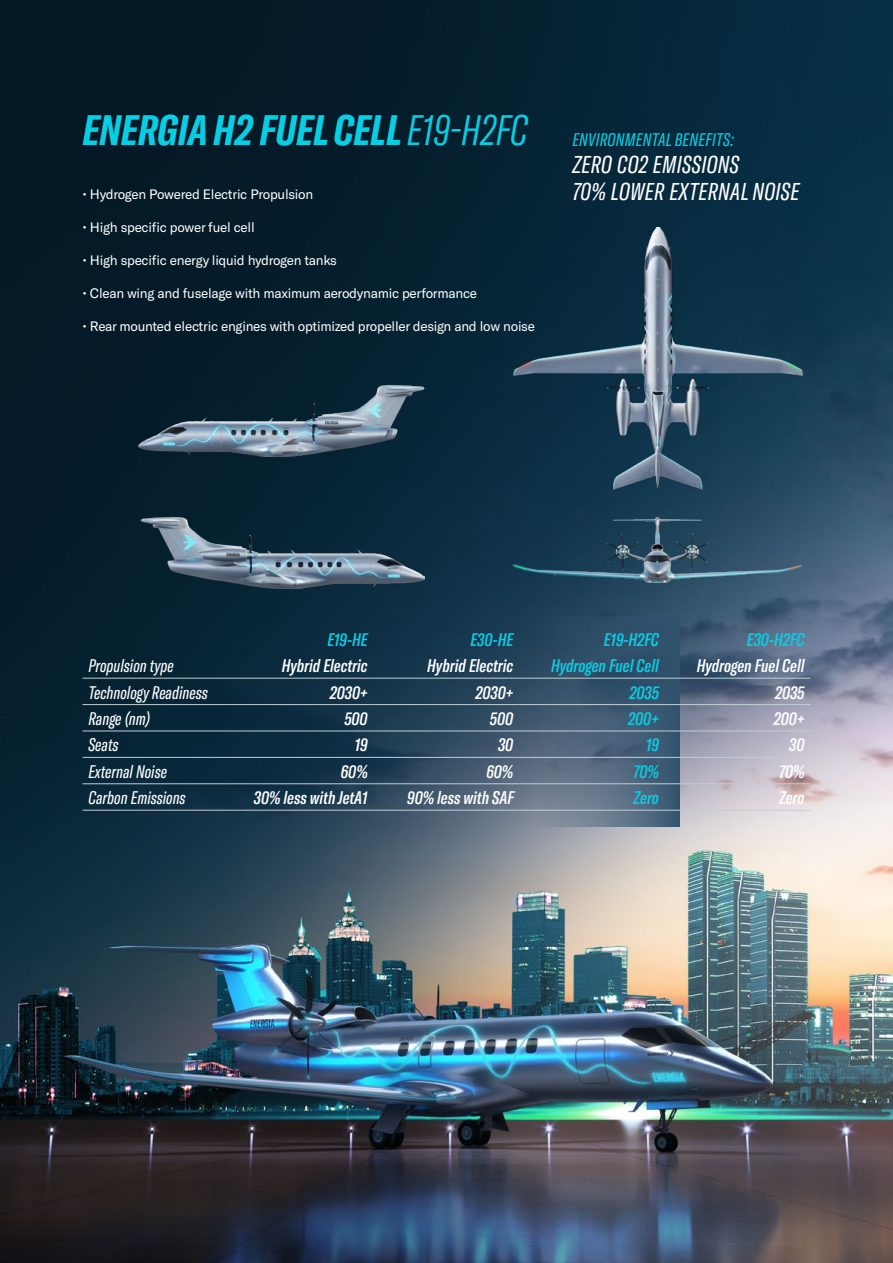
<style>
.page{position:relative;width:893px;height:1263px;background:#fff}
.page>*{position:absolute;margin:0;border:0;box-sizing:border-box;transform-origin:0 0}
.t1{font:italic 700 extra-condensed 42px "GT America";color:#08cee4}
.t2{font:italic extra-condensed 24px/27px "GT America";letter-spacing:.02em;color:#fff}
.t3{font:italic 500 extra-condensed 18px "GT America";color:#fff}
.t4{font:italic extra-condensed 18px "GT America";color:#fff}
.t5{font:italic 500 extra-condensed 18px "GT America";color:#08cee4}
.t6{font:italic extra-condensed 18px "GT America";letter-spacing:.02em;color:#08cee4}
.t7{font:13.5px "GT America";letter-spacing:-.02em;color:#fff}
.s1{font-weight:300}
</style>
<div class="page">
<img style="left:0;top:0;width:893px;height:1263px">
<svg style="left:535px;top:616px;width:144px;height:211px;background:#435d75"></svg>
<img style="left:140px;top:517px;width:284px;height:71px">
<img style="left:139px;top:385px;width:286px;height:72px">
<img style="left:512px;top:518px;width:290px;height:65px">
<img style="left:514px;top:228px;width:288px;height:261px">
<hr style="left:82px;top:678px;width:146px;height:1px;background:#c0ced5">
<hr style="left:228px;top:678px;width:146px;height:1px;background:#c0ced5">
<hr style="left:374px;top:678px;width:145px;height:1px;background:#c0ced5">
<hr style="left:519px;top:678px;width:146px;height:1px;background:#c0ced5">
<hr style="left:665px;top:678px;width:145px;height:1px;background:#c0ced5">
<hr style="left:82px;top:704px;width:146px;height:1px;background:#c0ced5">
<hr style="left:228px;top:704px;width:146px;height:1px;background:#c0ced5">
<hr style="left:374px;top:704px;width:145px;height:1px;background:#c0ced5">
<hr style="left:519px;top:704px;width:146px;height:1px;background:#c0ced5">
<hr style="left:665px;top:704px;width:145px;height:1px;background:#c0ced5">
<hr style="left:82px;top:731px;width:146px;height:1px;background:#c0ced5">
<hr style="left:228px;top:731px;width:146px;height:1px;background:#c0ced5">
<hr style="left:374px;top:731px;width:145px;height:1px;background:#c0ced5">
<hr style="left:519px;top:731px;width:146px;height:1px;background:#c0ced5">
<hr style="left:665px;top:731px;width:145px;height:1px;background:#c0ced5">
<hr style="left:82px;top:757px;width:146px;height:1px;background:#c0ced5">
<hr style="left:228px;top:757px;width:146px;height:1px;background:#c0ced5">
<hr style="left:374px;top:757px;width:145px;height:1px;background:#c0ced5">
<hr style="left:519px;top:757px;width:146px;height:1px;background:#c0ced5">
<hr style="left:665px;top:757px;width:145px;height:1px;background:#c0ced5">
<hr style="left:82px;top:783px;width:146px;height:1px;background:#c0ced5">
<hr style="left:228px;top:783px;width:146px;height:1px;background:#c0ced5">
<hr style="left:374px;top:783px;width:145px;height:1px;background:#c0ced5">
<hr style="left:519px;top:783px;width:146px;height:1px;background:#c0ced5">
<hr style="left:665px;top:783px;width:145px;height:1px;background:#c0ced5">
<hr style="left:82px;top:810px;width:146px;height:1px;background:#c0ced5">
<hr style="left:228px;top:810px;width:146px;height:1px;background:#c0ced5">
<hr style="left:374px;top:810px;width:145px;height:1px;background:#c0ced5">
<hr style="left:519px;top:810px;width:146px;height:1px;background:#c0ced5">
<hr style="left:665px;top:810px;width:145px;height:1px;background:#c0ced5">
<h1 class="t1" style="left:82px;top:104px;width:447px">ENERGIA H2 FUEL CELL <span class="s1">E19-H2FC</span></h1>
<p class="t7" style="left:82px;top:186px;width:232px">• Hydrogen Powered Electric Propulsion</p>
<p class="t7" style="left:82px;top:219px;width:174px">• High specific power fuel cell</p>
<p class="t7" style="left:82px;top:252px;width:256px">• High specific energy liquid hydrogen tanks</p>
<p class="t7" style="left:82px;top:285px;width:396px">• Clean wing and fuselage with maximum aerodynamic performance</p>
<p class="t7" style="left:82px;top:318px;width:454px">• Rear mounted electric engines with optimized propeller design and low noise</p>
<h3 class="t6" style="left:572px;top:129px;width:163px">ENVIRONMENTAL BENEFITS:</h3>
<h2 class="t2" style="left:572px;top:151px;width:228px">ZERO CO2 EMISSIONS<br>70% LOWER EXTERNAL NOISE</h2>
<h3 class="t5" style="left:327px;top:629px;width:42px">E19-HE</h3>
<h3 class="t5" style="left:470px;top:629px;width:44px">E30-HE</h3>
<h3 class="t5" style="left:604px;top:629px;width:57px">E19-H2FC</h3>
<h3 class="t5" style="left:747px;top:629px;width:59px">E30-H2FC</h3>
<h3 class="t4" style="left:89px;top:655px;width:87px">Propulsion type</h3>
<h3 class="t3" style="left:282px;top:655px;width:88px">Hybrid Electric</h3>
<h3 class="t3" style="left:427px;top:655px;width:88px">Hybrid Electric</h3>
<h3 class="t5" style="left:551px;top:655px;width:109px">Hydrogen Fuel Cell</h3>
<h3 class="t3" style="left:697px;top:655px;width:109px">Hydrogen Fuel Cell</h3>
<h3 class="t4" style="left:89px;top:682px;width:121px">Technology Readiness</h3>
<h3 class="t3" style="left:330px;top:682px;width:39px">2030+</h3>
<h3 class="t3" style="left:475px;top:682px;width:39px">2030+</h3>
<h3 class="t5" style="left:629px;top:682px;width:31px">2035</h3>
<h3 class="t3" style="left:775px;top:682px;width:31px">2035</h3>
<h3 class="t4" style="left:89px;top:708px;width:63px">Range (nm)</h3>
<h3 class="t3" style="left:344px;top:708px;width:25px">500</h3>
<h3 class="t3" style="left:490px;top:708px;width:25px">500</h3>
<h3 class="t5" style="left:628px;top:708px;width:32px">200+</h3>
<h3 class="t3" style="left:774px;top:708px;width:32px">200+</h3>
<h3 class="t4" style="left:89px;top:735px;width:32px">Seats</h3>
<h3 class="t3" style="left:355px;top:734px;width:14px">19</h3>
<h3 class="t3" style="left:498px;top:734px;width:17px">30</h3>
<h3 class="t5" style="left:646px;top:734px;width:14px">19</h3>
<h3 class="t3" style="left:789px;top:734px;width:17px">30</h3>
<h3 class="t4" style="left:89px;top:761px;width:80px">External Noise</h3>
<h3 class="t3" style="left:341px;top:761px;width:28px">60%</h3>
<h3 class="t3" style="left:486px;top:761px;width:28px">60%</h3>
<h3 class="t5" style="left:633px;top:761px;width:27px">70%</h3>
<h3 class="t3" style="left:779px;top:761px;width:27px">70%</h3>
<h3 class="t4" style="left:89px;top:787px;width:99px">Carbon Emissions</h3>
<h3 class="t3" style="left:254px;top:787px;width:115px">30% less with JetA1</h3>
<h3 class="t3" style="left:407px;top:787px;width:108px">90% less with SAF</h3>
<h3 class="t5" style="left:634px;top:787px;width:27px">Zero</h3>
<h3 class="t3" style="left:779px;top:787px;width:27px">Zero</h3>
</div>
